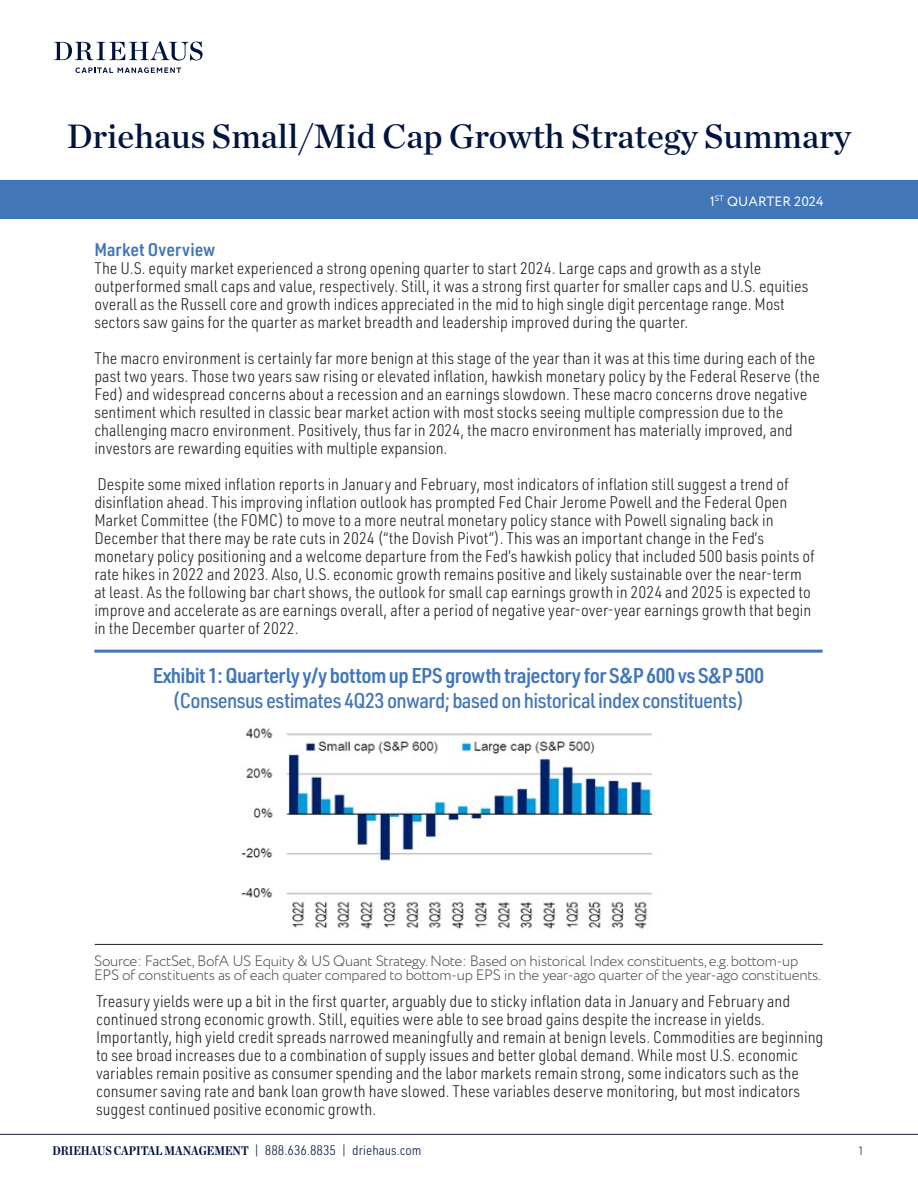
<style>
.page{position:relative;width:918px;height:1188px;background:#fff}
.page>*{position:absolute;margin:0;border:0;box-sizing:border-box;transform-origin:0 0}
.t1{font:34.5px "Chronicle Deck Semi";color:#001441}
.t2{font:600 21px "URWDIN Semi Cond";letter-spacing:-.03em;color:#4176b9}
.t3{font:500 21px "URWDIN Semi Cond";letter-spacing:-.03em;color:#4176b9}
.t4{font:600 18px "URWDIN Semi Cond";color:#4176b9}
.t5{font:300 16.5px/18px "URWDIN Semi Cond";color:#231f20}
.t6{font:300 15px/13.5px "Circe";letter-spacing:-.02em;color:#4b4c4d}
.t7{font:300 13.5px "URWDIN Semi Cond";color:#001340}
.t8{font:13.5px "Circe";letter-spacing:.01em;color:#fff}
.t9{font:300 12px "URWDIN Semi Cond";color:#231f20}
.s1{font-family:"Chronicle Deck Cond";font-weight:700;font-size:12.75px}
</style>
<div class="page">
<hr style="left:0;top:1134px;width:918px;height:1px;background:#1f2043">
<svg style="left:54px;top:41px;width:149px;height:20px"></svg>
<svg style="left:75px;top:67px;width:106px;height:6px"></svg>
<div style="left:0;top:180px;width:918px;height:39px;background:#4176b9"></div>
<hr style="left:94px;top:650px;width:729px;height:3px;background:#4176b9">
<img style="left:241px;top:728px;width:412px;height:201px">
<hr style="left:95px;top:944px;width:728px;height:1px;background:#231f20">
<p class="t1" style="left:67px;top:110px;width:786px">Driehaus Small/Mid Cap Growth Strategy Summary</p>
<p class="t8" style="left:710px;top:192px;width:115px">1<sup>ST</sup> QUARTER 2024</p>
<p class="t4" style="left:94px;top:237px;width:123px">Market Overview</p>
<p class="t5" style="left:94px;top:258px;width:716px">The U.S. equity market experienced a strong opening quarter to start 2024. Large caps and growth as a style outperformed small caps and value, respectively. Still, it was a strong first quarter for smaller caps and U.S. equities overall as the Russell core and growth indices appreciated in the mid to high single digit percentage range. Most sectors saw gains for the quarter as market breadth and leadership improved during the quarter.</p>
<p class="t5" style="left:94px;top:348px;width:727px">The macro environment is certainly far more benign at this stage of the year than it was at this time during each of the past two years. Those two years saw rising or elevated inflation, hawkish monetary policy by the Federal Reserve (the Fed) and widespread concerns about a recession and an earnings slowdown. These macro concerns drove negative sentiment which resulted in classic bear market action with most stocks seeing multiple compression due to the challenging macro environment. Positively, thus far in 2024, the macro environment has materially improved, and investors are rewarding equities with multiple expansion.</p>
<p class="t5" style="left:94px;top:474px;width:722px">Despite some mixed inflation reports in January and February, most indicators of inflation still suggest a trend of disinflation ahead. This improving inflation outlook has prompted Fed Chair Jerome Powell and the Federal Open Market Committee (the FOMC) to move to a more neutral monetary policy stance with Powell signaling back in December that there may be rate cuts in 2024 (“the Dovish Pivot”). This was an important change in the Fed’s monetary policy positioning and a welcome departure from the Fed’s hawkish policy that included 500 basis points of rate hikes in 2022 and 2023. Also, U.S. economic growth remains positive and likely sustainable over the near-term at least. As the following bar chart shows, the outlook for small cap earnings growth in 2024 and 2025 is expected to improve and accelerate as are earnings overall, after a period of negative year-over-year earnings growth that begin in the December quarter of 2022.</p>
<p class="t2" style="left:153px;top:661px;width:613px">Exhibit 1: Quarterly y/y bottom up EPS growth trajectory for S&amp;P 600 vs S&amp;P 500</p>
<p class="t3" style="left:173px;top:687px;width:573px">(Consensus estimates 4Q23 onward; based on historical index constituents)</p>
<p class="t6" style="left:94px;top:955px;width:728px">Source: FactSet, BofA US Equity &amp; US Quant Strategy. Note: Based on historical Index constituents, e.g. bottom-up<br>EPS of constituents as of each quater compared to bottom-up EPS in the year-ago quarter of the year-ago constituents.</p>
<p class="t5" style="left:96px;top:992px;width:729px">Treasury yields were up a bit in the first quarter, arguably due to sticky inflation data in January and February and continued strong economic growth. Still, equities were able to see broad gains despite the increase in yields.<br>Importantly, high yield credit spreads narrowed meaningfully and remain at benign levels. Commodities are beginning to see broad increases due to a combination of supply issues and better global demand. While most U.S. economic variables remain positive as consumer spending and the labor markets remain strong, some indicators such as the consumer saving rate and bank loan growth have slowed. These variables deserve monitoring, but most indicators suggest continued positive economic growth.</p>
<p class="t7" style="left:52px;top:1142px;width:371px"><span class="s1">DRIEHAUS CAPITAL MANAGEMENT</span> | 888.636.8835 | driehaus.com</p>
<p class="t9" style="left:858px;top:1143px;width:7px">1</p>
</div>
